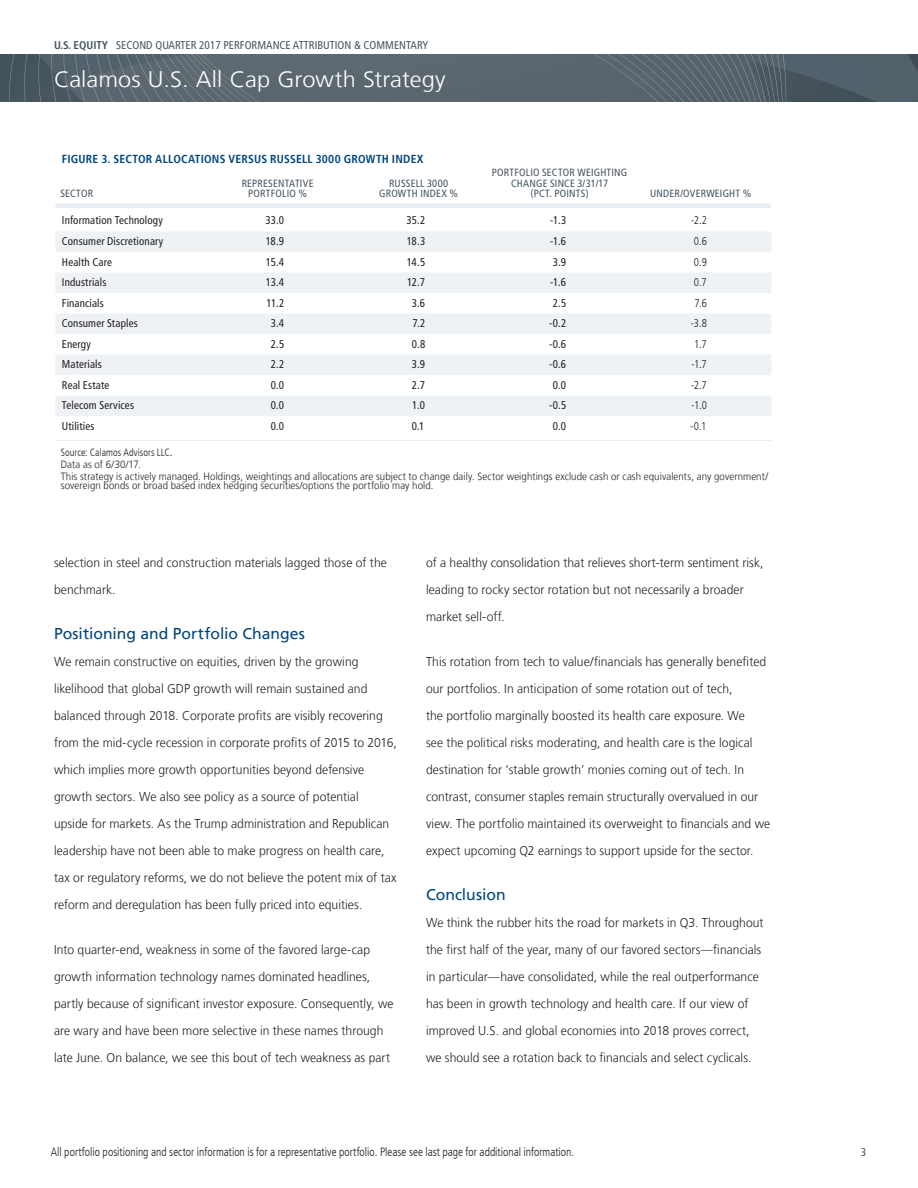
<style>
.page{position:relative;width:918px;height:1188px;background:#fff}
.page>*{position:absolute;margin:0;border:0;box-sizing:border-box;transform-origin:0 0}
.t1{font:300 22.5px "Frutiger LT";color:#fff;scale:1.05 1}
.t2{font:15.75px "Frutiger LT";color:#00467e}
.t3{font:300 12.75px/27px "Frutiger LT";letter-spacing:.005em;color:#231f20;scale:.95 1}
.t4{font:300 condensed 12px "Frutiger LT";color:#231f20;scale:.95 1}
.t5{font:700 condensed 11.7px "Frutiger LT";letter-spacing:.02em;color:#00467e}
.t6{font:condensed 11.25px "Frutiger LT";letter-spacing:.015em;color:#231f20}
.t7{font:condensed 11.25px "Frutiger LT";color:#45555f}
.t8{font:300 condensed 11.25px "Frutiger LT";color:#231f20}
.t9{font:300 10.5px/12.3px "Frutiger LT";letter-spacing:.01em;color:#231f20;scale:.92 1}
.t10{font:condensed 10.5px/10.5px "Frutiger LT";letter-spacing:.02em;color:#45555f;text-align:center}
.s1{font-weight:700}
.s2{font-stretch:condensed}
.s3{font-stretch:condensed;font-size:12px}
</style>
<div class="page">
<svg style="left:0;top:54px;width:918px;height:47px;fill:#59666e"></svg>
<hr style="left:55px;top:204px;width:716px;height:4px;background:#e7edf2">
<svg style="left:56px;top:232px;width:715px;height:184px;fill:#eef2f5"></svg>
<hr style="left:55px;top:440px;width:152px;height:1px;background:#e7edf2">
<hr style="left:207px;top:440px;width:141px;height:1px;background:#e7edf2">
<hr style="left:348px;top:440px;width:141px;height:1px;background:#e7edf2">
<hr style="left:489px;top:440px;width:141px;height:1px;background:#e7edf2">
<hr style="left:630px;top:440px;width:141px;height:1px;background:#e7edf2">
<p class="t7" style="left:54px;top:39px;width:376px"><span class="s1">U.S. EQUITY</span> SECOND QUARTER 2017 PERFORMANCE ATTRIBUTION &amp; COMMENTARY</p>
<h1 class="t1" style="left:54px;top:66px;width:375px">Calamos U.S. All Cap Growth Strategy</h1>
<p class="t5" style="left:62px;top:152px;width:363px">FIGURE 3. SECTOR ALLOCATIONS VERSUS RUSSELL 3000 GROWTH INDEX</p>
<p class="t10" style="left:60px;top:189px;width:34px">SECTOR</p>
<p class="t10" style="left:242px;top:178px;width:73px">REPRESENTATIVE<br>PORTFOLIO %</p>
<p class="t10" style="left:379px;top:178px;width:80px">RUSSELL 3000<br>GROWTH INDEX %</p>
<p class="t10" style="left:492px;top:168px;width:137px">PORTFOLIO SECTOR WEIGHTING<br>CHANGE SINCE 3/31/17<br>(PCT. POINTS)</p>
<p class="t10" style="left:650px;top:189px;width:103px">UNDER/OVERWEIGHT %</p>
<p class="t6" style="left:62px;top:214px;width:103px">Information Technology</p>
<p class="t6" style="left:265px;top:214px;width:20px">33.0</p>
<p class="t6" style="left:406px;top:214px;width:20px">35.2</p>
<p class="t6" style="left:550px;top:214px;width:18px">-1.3</p>
<p class="t8" style="left:691px;top:214px;width:18px">-2.2</p>
<p class="t6" style="left:62px;top:235px;width:103px">Consumer Discretionary</p>
<p class="t6" style="left:266px;top:235px;width:20px">18.9</p>
<p class="t6" style="left:407px;top:235px;width:20px">18.3</p>
<p class="t6" style="left:550px;top:235px;width:17px">-1.6</p>
<p class="t8" style="left:694px;top:235px;width:15px">0.6</p>
<p class="t6" style="left:62px;top:255px;width:52px">Health Care</p>
<p class="t6" style="left:266px;top:255px;width:20px">15.4</p>
<p class="t6" style="left:407px;top:255px;width:20px">14.5</p>
<p class="t6" style="left:553px;top:255px;width:15px">3.9</p>
<p class="t8" style="left:694px;top:256px;width:15px">0.9</p>
<p class="t6" style="left:62px;top:276px;width:46px">Industrials</p>
<p class="t6" style="left:266px;top:276px;width:20px">13.4</p>
<p class="t6" style="left:407px;top:276px;width:19px">12.7</p>
<p class="t6" style="left:550px;top:276px;width:17px">-1.6</p>
<p class="t8" style="left:694px;top:276px;width:14px">0.7</p>
<p class="t6" style="left:62px;top:296px;width:43px">Financials</p>
<p class="t6" style="left:267px;top:296px;width:19px">11.2</p>
<p class="t6" style="left:412px;top:296px;width:15px">3.6</p>
<p class="t6" style="left:553px;top:296px;width:15px">2.5</p>
<p class="t8" style="left:695px;top:297px;width:14px">7.6</p>
<p class="t6" style="left:62px;top:317px;width:77px">Consumer Staples</p>
<p class="t6" style="left:271px;top:317px;width:15px">3.4</p>
<p class="t6" style="left:412px;top:317px;width:14px">7.2</p>
<p class="t6" style="left:549px;top:317px;width:19px">-0.2</p>
<p class="t8" style="left:691px;top:317px;width:18px">-3.8</p>
<p class="t6" style="left:62px;top:337px;width:31px">Energy</p>
<p class="t6" style="left:271px;top:337px;width:15px">2.5</p>
<p class="t6" style="left:412px;top:337px;width:15px">0.8</p>
<p class="t6" style="left:549px;top:337px;width:19px">-0.6</p>
<p class="t8" style="left:694px;top:338px;width:14px">1.7</p>
<p class="t6" style="left:62px;top:358px;width:41px">Materials</p>
<p class="t6" style="left:271px;top:358px;width:15px">2.2</p>
<p class="t6" style="left:412px;top:358px;width:15px">3.9</p>
<p class="t6" style="left:549px;top:358px;width:19px">-0.6</p>
<p class="t8" style="left:692px;top:358px;width:17px">-1.7</p>
<p class="t6" style="left:62px;top:379px;width:49px">Real Estate</p>
<p class="t6" style="left:271px;top:379px;width:15px">0.0</p>
<p class="t6" style="left:412px;top:379px;width:15px">2.7</p>
<p class="t6" style="left:553px;top:379px;width:15px">0.0</p>
<p class="t8" style="left:691px;top:379px;width:17px">-2.7</p>
<p class="t6" style="left:62px;top:399px;width:74px">Telecom Services</p>
<p class="t6" style="left:271px;top:399px;width:15px">0.0</p>
<p class="t6" style="left:412px;top:399px;width:14px">1.0</p>
<p class="t6" style="left:549px;top:399px;width:19px">-0.5</p>
<p class="t8" style="left:692px;top:399px;width:17px">-1.0</p>
<p class="t6" style="left:62px;top:420px;width:34px">Utilities</p>
<p class="t6" style="left:271px;top:420px;width:15px">0.0</p>
<p class="t6" style="left:412px;top:420px;width:14px">0.1</p>
<p class="t6" style="left:553px;top:420px;width:15px">0.0</p>
<p class="t8" style="left:690px;top:420px;width:18px">-0.1</p>
<p class="t9" style="left:61px;top:446px;width:770px"><span class="s2">Source: Calamos Advisors LLC</span><span class="s3">.<br></span>Data as of 6/30/17.<br>This strategy is actively managed. Holdings, weightings and allocations are subject to change daily. Sector weightings exclude cash or cash equivalents, any government/</p>
<p class="t9" style="left:61px;top:480px;width:407px">sovereign bonds or broad based index hedging securities/options the portfolio may hold.</p>
<p class="t3" style="left:54px;top:549px;width:352px">selection in steel and construction materials lagged those of the benchmark.</p>
<p class="t2" style="left:54px;top:624px;width:252px">Positioning and Portfolio Changes</p>
<p class="t3" style="left:54px;top:648px;width:362px">We remain constructive on equities, driven by the growing likelihood that global GDP growth will remain sustained and balanced through 2018. Corporate profits are visibly recovering from the mid-cycle recession in corporate profits of 2015 to 2016, which implies more growth opportunities beyond defensive growth sectors. We also see policy as a source of potential<br>upside for markets. As the Trump administration and Republican leadership have not been able to make progress on health care, tax or regulatory reforms, we do not believe the potent mix of tax reform and deregulation has been fully priced into equities.</p>
<p class="t3" style="left:54px;top:936px;width:359px">Into quarter-end, weakness in some of the favored large-cap growth information technology names dominated headlines, partly because of significant investor exposure. Consequently, we are wary and have been more selective in these names through late June. On balance, we see this bout of tech weakness as part</p>
<p class="t3" style="left:426px;top:549px;width:357px">of a healthy consolidation that relieves short-term sentiment risk, leading to rocky sector rotation but not necessarily a broader market sell-off.</p>
<p class="t3" style="left:426px;top:648px;width:364px">This rotation from tech to value/financials has generally benefited our portfolios. In anticipation of some rotation out of tech,<br>the portfolio marginally boosted its health care exposure. We<br>see the political risks moderating, and health care is the logical destination for ‘stable growth’ monies coming out of tech. In contrast, consumer staples remain structurally overvalued in our view. The portfolio maintained its overweight to financials and we expect upcoming Q2 earnings to support upside for the sector.</p>
<p class="t2" style="left:426px;top:885px;width:81px">Conclusion</p>
<p class="t3" style="left:426px;top:909px;width:357px">We think the rubber hits the road for markets in Q3. Throughout the first half of the year, many of our favored sectors—financials in particular—have consolidated, while the real outperformance has been in growth technology and health care. If our view of improved U.S. and global economies into 2018 proves correct, we should see a rotation back to financials and select cyclicals.</p>
<p class="t4" style="left:51px;top:1145px;width:553px">All portfolio positioning and sector information is for a representative portfolio. Please see last page for additional information.</p>
<p class="t7" style="left:861px;top:1145px;width:7px">3</p>
</div>
